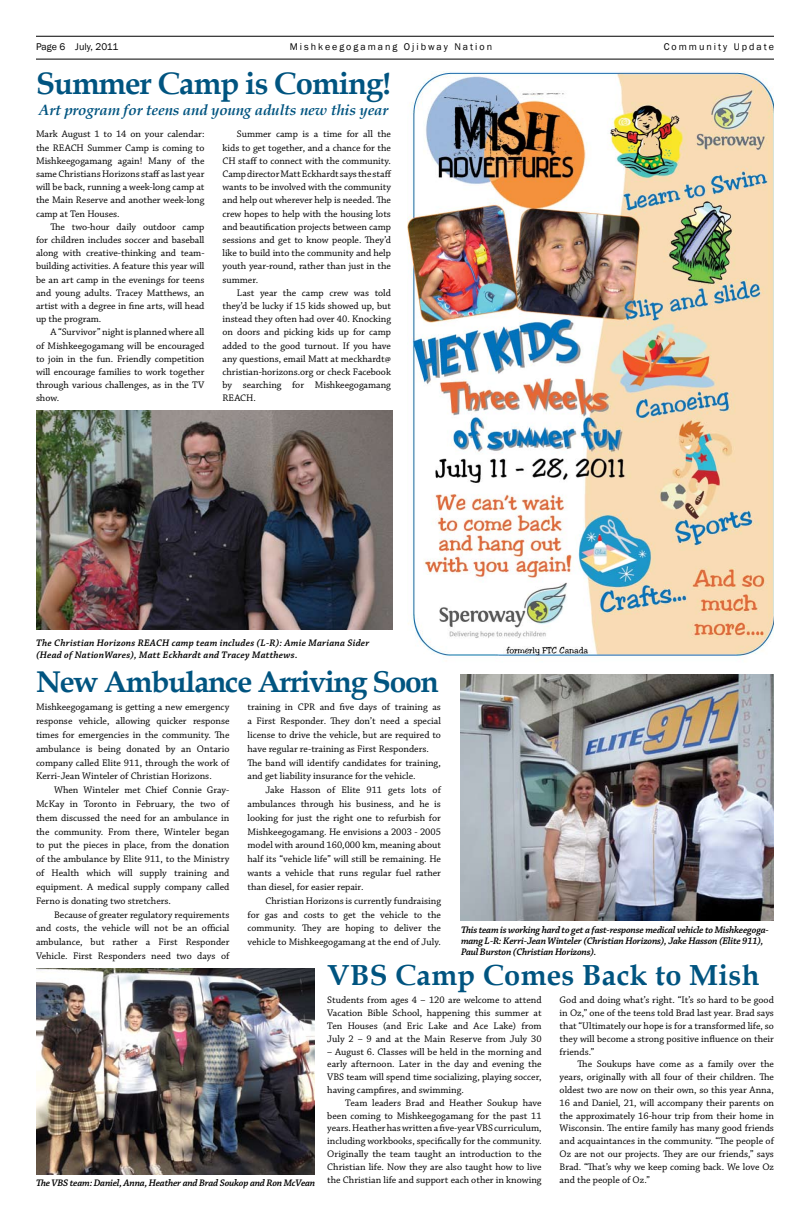
<style>
.page{position:relative;width:810px;height:1224px;background:#fff}
.page>*{position:absolute;margin:0;border:0;box-sizing:border-box;transform-origin:0 0}
.t1{font:700 31px "Book Antiqua";letter-spacing:-.03em;color:#005480}
.t2{font:700 30px "Book Antiqua";letter-spacing:-.04em;color:#005480}
.t3{font:700 29px "Book Antiqua";letter-spacing:.01em;color:#005480}
.t4{font:italic 700 15px "Book Antiqua";letter-spacing:-.01em;color:#005480}
.t5{font:10px/13.2px "Chaparral Pro";color:#000;text-align:justify}
.t6{font:italic 600 10px/11px "Chaparral Pro";letter-spacing:-.015em;color:#000}
.t7{font:italic 600 10px/12px "Chaparral Pro";letter-spacing:.02em;color:#000}
.t8{font:10px "Franklin Gothic";letter-spacing:.2em;color:#000}
</style>
<div class="page">
<hr style="left:36px;top:36px;width:738px;height:1px;background:#000">
<hr style="left:36px;top:59px;width:738px;height:1px;background:#000">
<img style="left:460px;top:674px;width:314px;height:246px">
<img style="left:36px;top:411px;width:356px;height:219px">
<img style="left:36px;top:968px;width:279px;height:206px">
<img style="left:407px;top:71px;width:367px;height:585px">
<p class="t8" style="left:36px;top:41px;width:22px">Page</p>
<p class="t8" style="left:75px;top:41px;width:45px">July, 2011</p>
<p class="t8" style="left:290px;top:41px;width:204px">Mishkeegogamang Ojibway Nation</p>
<p class="t8" style="left:664px;top:41px;width:112px">Community Update</p>
<h1 class="t1" style="left:36px;top:62px;width:357px">Summer Camp is Coming!</h1>
<h3 class="t4" style="left:39px;top:99px;width:351px">Art program for teens and young adults new this year</h3>
<p class="t5" style="left:36px;top:128px;width:170px">Mark August 1 to 14 on your calendar: the REACH Summer Camp is coming to Mishkeegogamang again! Many of the same Christians Horizons staff as last year will be back, running a week-long camp at the Main Reserve and another week-long camp at Ten Houses.</p>
<p class="t5" style="left:36px;top:220px;width:170px;text-indent:14px">The two-hour daily outdoor camp for children includes soccer and baseball along with creative-thinking and team&shy;building activities. A feature this year will be an art camp in the evenings for teens and young adults. Tracey Matthews, an artist with a degree in fine arts, will head up the program.</p>
<p class="t5" style="left:36px;top:326px;width:170px;text-indent:14px">A “Survivor” night is planned where all of Mishkeegogamang will be encouraged to join in the fun. Friendly competition will encourage families to work together through various challenges, as in the TV show.</p>
<p class="t5" style="left:222px;top:128px;width:170px;text-indent:14px">Summer camp is a time for all the kids to get together, and a chance for the CH staff to connect with the community.<br>Camp director Matt Eckhardt says the staff wants to be involved with the community and help out wherever help is needed. The crew hopes to help with the housing lots and beautification projects between camp sessions and get to know people. They’d like to build into the community and help youth year-round, rather than just in the summer.</p>
<p class="t5" style="left:222px;top:286px;width:170px;text-indent:14px">Last year the camp crew was told they’d be lucky if 15 kids showed up, but instead they often had over 40. Knocking on doors and picking kids up for camp added to the good turnout. If you have any questions, email Matt at meckhardt@ christian-horizons.org or check Facebook by searching for Mishkeegogamang REACH.</p>
<p class="t7" style="left:36px;top:638px;width:335px">The Christian Horizons REACH camp team includes (L-R): Amie Mariana Sider (Head of NationWares), Matt Eckhardt and Tracey Matthews.</p>
<h2 class="t2" style="left:36px;top:661px;width:404px">New Ambulance Arriving Soon</h2>
<p class="t5" style="left:36px;top:701px;width:195px;line-height:13.8px">Mishkeegogamang is getting a new emergency response vehicle, allowing quicker response times for emergencies in the community. The ambulance is being donated by an Ontario company called Elite 911, through the work of Kerri-Jean Winteler of Christian Horizons.</p>
<p class="t5" style="left:36px;top:784px;width:195px;line-height:13.8px;text-indent:18px">When Winteler met Chief Connie Gray-McKay in Toronto in February, the two of them discussed the need for an ambulance in the community. From there, Winteler began to put the pieces in place, from the donation of the ambulance by Elite 911, to the Ministry of Health which will supply training and equipment. A medical supply company called Ferno is donating two stretchers.</p>
<p class="t5" style="left:36px;top:908px;width:195px;line-height:13.8px;text-indent:18px">Because of greater regulatory requirements and costs, the vehicle will not be an official ambulance, but rather a First Responder Vehicle. First Responders need two days of</p>
<p class="t5" style="left:248px;top:701px;width:195px;line-height:13.8px;text-align:left">training in CPR and five days of training as a First Responder. They don’t need a special license to drive the vehicle, but are required to have regular re-training as First Responders.<br>The band will identify candidates for training, and get liability insurance for the vehicle.</p>
<p class="t5" style="left:248px;top:784px;width:195px;line-height:13.8px;text-indent:18px">Jake Hasson of Elite 911 gets lots of ambulances through his business, and he is looking for just the right one to refurbish for Mishkeegogamang. He envisions a 2003 - 2005 model with around 160,000 km, meaning about half its “vehicle life” will still be remaining. He wants a vehicle that runs regular fuel rather than diesel, for easier repair.</p>
<p class="t5" style="left:248px;top:894px;width:195px;line-height:13.8px;text-indent:18px">Christian Horizons is currently fundraising for gas and costs to get the vehicle to the community. They are hoping to deliver the vehicle to Mishkeegogamang at the end of July.</p>
<p class="t6" style="left:461px;top:925px;width:309px">This team is working hard to get a fast-response medical vehicle to Mishkeegoga&shy;mang L-R: Kerri-Jean Winteler (Christian Horizons), Jake Hasson (Elite 911),<br>Paul Burston (Christian Horizons).</p>
<p class="t5" style="left:327px;top:994px;width:216px;line-height:12.8px">Students from ages 4 – 120 are welcome to attend Vacation Bible School, happening this summer at Ten Houses (and Eric Lake and Ace Lake) from July 2 – 9 and at the Main Reserve from July 30</p>
<p class="t5" style="left:327px;top:1045px;width:216px;line-height:12.8px">– August 6. Classes will be held in the morning and early afternoon. Later in the day and evening the VBS team will spend time socializing, playing soccer, having campfires, and swimming.</p>
<p class="t5" style="left:327px;top:1097px;width:216px;line-height:12.8px;text-indent:18px">Team leaders Brad and Heather Soukup have been coming to Mishkeegogamang for the past 11 years. Heather has written a five-year VBS curriculum, including workbooks, specifically for the community.<br>Originally the team taught an introduction to the Christian life. Now they are also taught how to live the Christian life and support each other in knowing</p>
<h3 class="t3" style="left:327px;top:955px;width:434px">VBS Camp Comes Back to Mish</h3>
<p class="t5" style="left:560px;top:994px;width:216px;line-height:12.8px">God and doing what’s right. “It’s so hard to be good in Oz,” one of the teens told Brad last year. Brad says that “Ultimately our hope is for a transformed life, so they will become a strong positive influence on their friends.”</p>
<p class="t5" style="left:560px;top:1058px;width:216px;line-height:12.8px;text-indent:18px">The Soukups have come as a family over the years, originally with all four of their children. The oldest two are now on their own, so this year Anna, 16 and Daniel, 21, will accompany their parents on the approximately 16-hour trip from their home in Wisconsin. The entire family has many good friends and acquaintances in the community. “The people of Oz are not our projects. They are our friends,” says Brad. “That’s why we keep coming back. We love Oz and the people of Oz.”</p>
<p class="t6" style="left:36px;top:1178px;width:281px">The VBS team: Daniel, Anna, Heather and Brad Soukop and Ron McVean</p>
</div>
